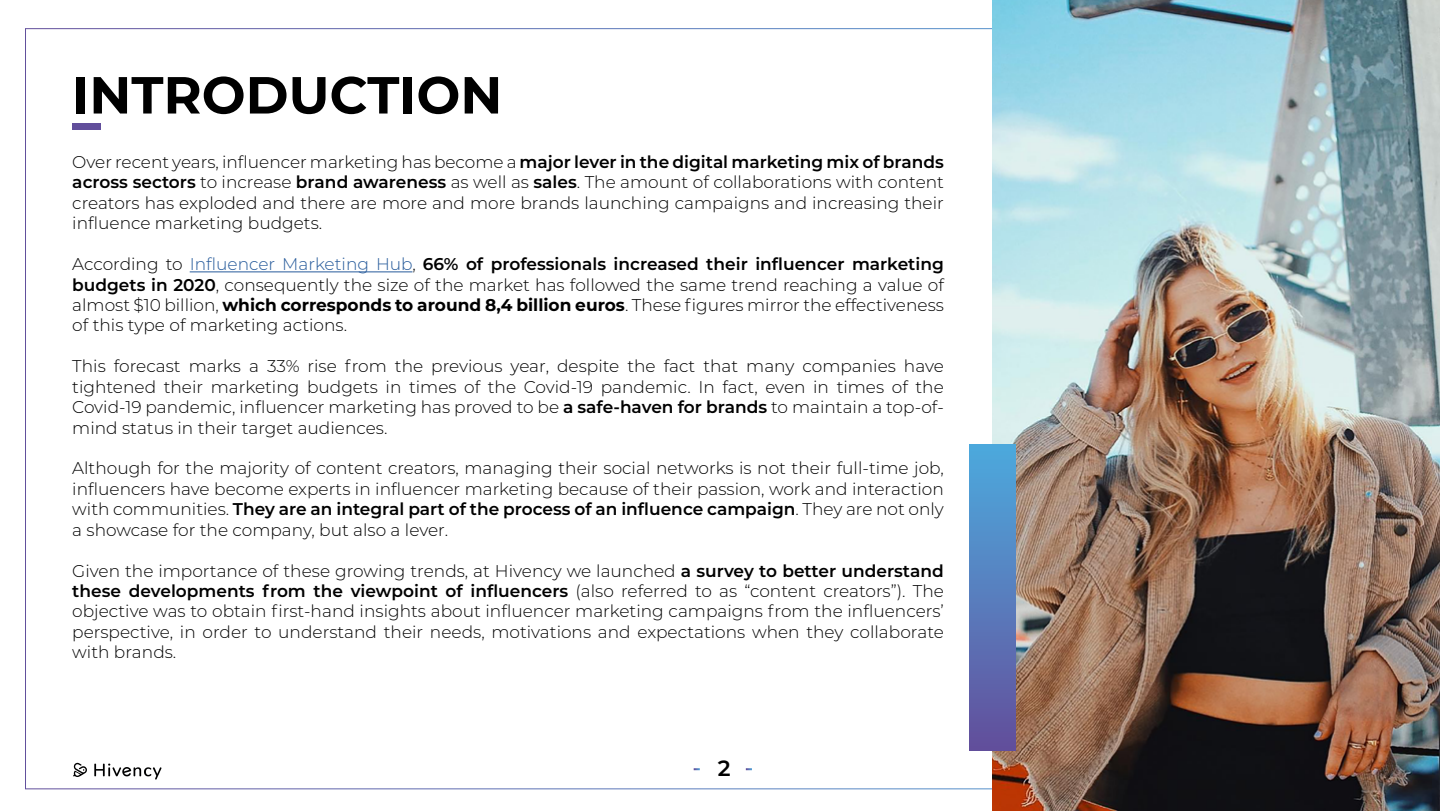
<style>
.page{position:relative;width:1440px;height:811px;background:#fff}
.page>*{position:absolute;margin:0;border:0;box-sizing:border-box;transform-origin:0 0}
.t1{font:700 52px "Montserrat";color:#000}
.t2{font:600 22px "Montserrat";color:#000}
.t3{font:300 17px/20.4px "Montserrat";color:#000;text-align:justify}
.s1{font-weight:600}
.s2{color:#275b9b}
.s3{font-weight:700}
</style>
<div class="page">
<img style="left:992px;top:0;width:448px;height:810px">
<hr style="left:190px;top:271px;width:222px;height:1px;background:#275b9b">
<div style="left:72px;top:123px;width:29px;height:7px;background:#614e9b"></div>
<div style="left:969px;top:444px;width:46px;height:306px;background:linear-gradient(to bottom,#4dabde,#634f9c)"></div>
<img style="left:73px;top:762px;width:89px;height:18px">
<h1 class="t1" style="left:72px;top:57px;width:432px">INTRODUCTION</h1>
<p class="t3" style="left:72px;top:151px;width:873px">Over recent years, influencer marketing has become a <span class="s1">major lever in the digital marketing mix of brands across sectors</span> to increase <span class="s1">brand awareness</span> as well as <span class="s1">sales</span>. The amount of collaborations with content creators has exploded and there are more and more brands launching campaigns and increasing their influence marketing budgets.</p>
<p class="t3" style="left:72px;top:253px;width:873px">According to <span class="s2">Influencer Marketing Hub</span>, <span class="s1">66% of professionals increased their influencer marketing budgets in 2020</span>, consequently the size of the market has followed the same trend reaching a value of almost $10 billion, <span class="s3">which corresponds to around 8,4 billion euros</span>. These figures mirror the effectiveness of this type of marketing actions.</p>
<p class="t3" style="left:72px;top:355px;width:873px">This forecast marks a 33% rise from the previous year, despite the fact that many companies have tightened their marketing budgets in times of the Covid-19 pandemic. In fact, even in times of the Covid-19 pandemic, influencer marketing has proved to be <span class="s1">a safe-haven for brands</span> to maintain a top-of&shy;mind status in their target audiences.</p>
<p class="t3" style="left:72px;top:457px;width:873px">Although for the majority of content creators, managing their social networks is not their full-time job, influencers have become experts in influencer marketing because of their passion, work and interaction with communities. <span class="s1">They are an integral part of the process of an influence campaign</span>. They are not only a showcase for the company, but also a lever.</p>
<p class="t3" style="left:72px;top:559px;width:873px">Given the importance of these growing trends, at Hivency we launched <span class="s1">a survey to better understand these developments from the viewpoint of influencers</span> (also referred to as “content creators”). The objective was to obtain first-hand insights about influencer marketing campaigns from the influencers’ perspective, in order to understand their needs, motivations and expectations when they collaborate with brands.</p>
<p class="t2" style="left:718px;top:752px;width:14px">2</p>
</div>
